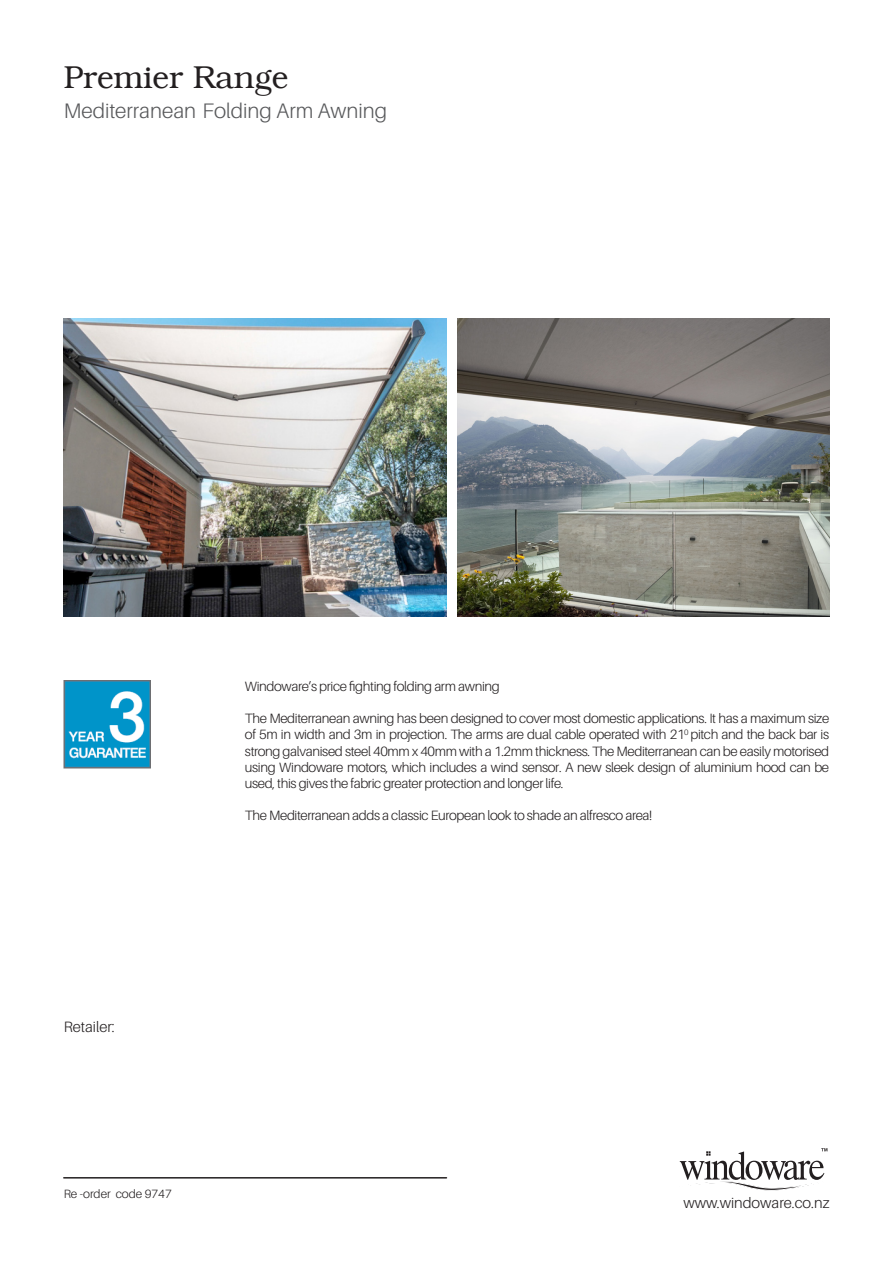
<style>
.page{position:relative;width:893px;height:1263px;background:#fff}
.page>*{position:absolute;margin:0;border:0;box-sizing:border-box;transform-origin:0 0}
.t1{font:300 31.5px "Bookman";color:#231f20}
.t2{font:300 21px "Aileron";color:#57585a}
.t3{font:300 15px "Aileron";color:#231f20}
.t4{font:300 13.5px/16.2px "Aileron";letter-spacing:-.025em;color:#231f20;text-align:justify}
.t5{font:300 12px "Aileron";color:#231f20}
</style>
<div class="page">
<hr style="left:64px;top:1177px;width:382px;height:1px;background:#231f20">
<img style="left:457px;top:319px;width:372px;height:298px">
<svg style="left:679px;top:1148px;width:148px;height:42px"></svg>
<img style="left:63px;top:319px;width:383px;height:298px">
<img style="left:63px;top:680px;width:88px;height:88px">
<h1 class="t1" style="left:64px;top:60px;width:226px">Premier Range</h1>
<h2 class="t2" style="left:64px;top:99px;width:325px">Mediterranean Folding Arm Awning</h2>
<p class="t4" style="left:245px;top:678px;width:256px">Windoware’s price fighting folding arm awning</p>
<p class="t4" style="left:245px;top:710px;width:586px">The Mediterranean awning has been designed to cover most domestic applications. It has a maximum size of 5m in width and 3m in projection. The arms are dual cable operated with 21<sup>0</sup> pitch and the back bar is strong galvanised steel 40mm x 40mm with a 1.2mm thickness. The Mediterranean can be easily motorised using Windoware motors, which includes a wind sensor. A new sleek design of aluminium hood can be used, this gives the fabric greater protection and longer life.</p>
<p class="t4" style="left:245px;top:808px;width:409px">The Mediterranean adds a classic European look to shade an alfresco area!</p>
<p class="t3" style="left:64px;top:1018px;width:53px">Retailer:</p>
<p class="t5" style="left:64px;top:1187px;width:109px">Re -order code 9747</p>
<p class="t3" style="left:683px;top:1194px;width:148px">www.windoware.co.nz</p>
</div>
